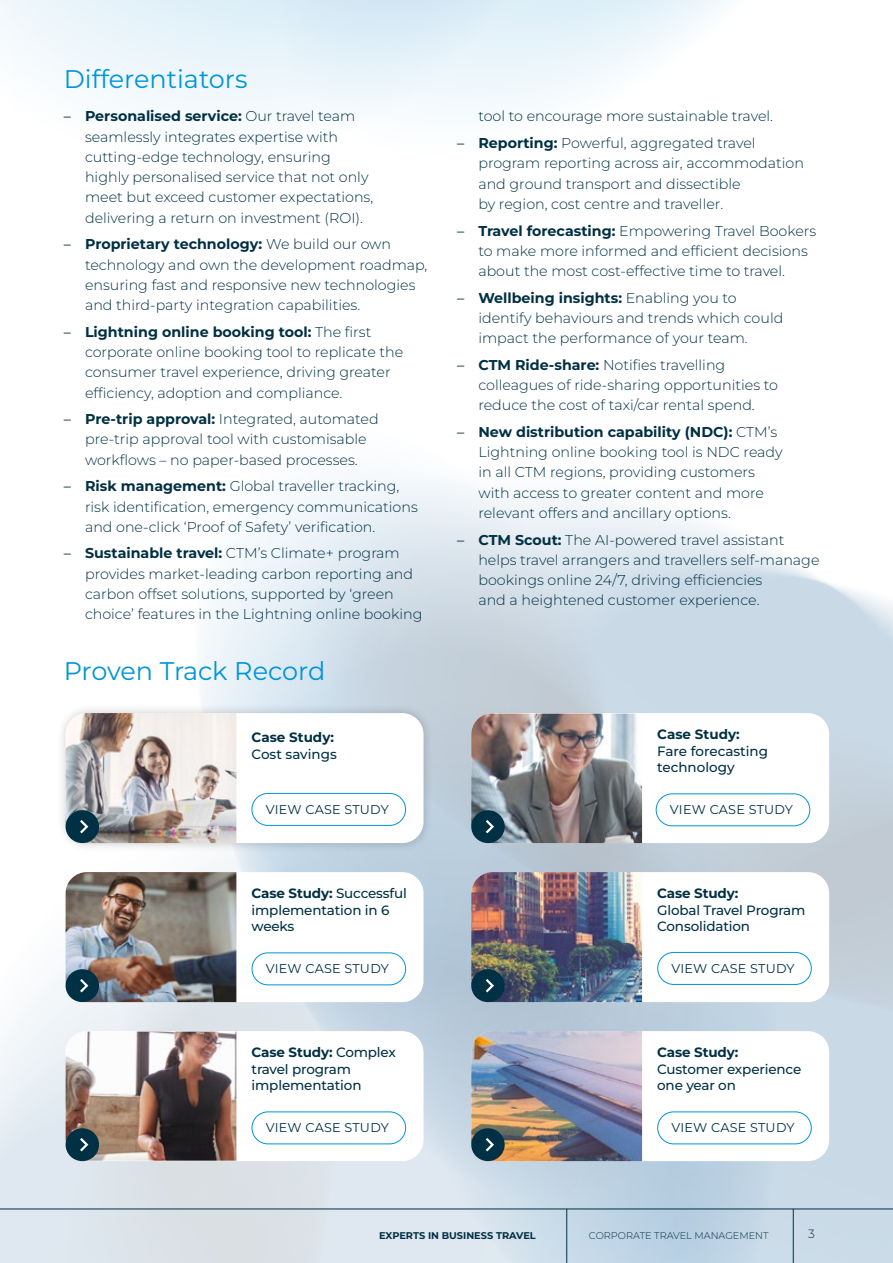
<style>
.page{position:relative;width:893px;height:1263px;background:#fff}
.page>*{position:absolute;margin:0;border:0;box-sizing:border-box;transform-origin:0 0}
.t1{font:25.5px "Montserrat";color:#0094d8}
.t2{font:300 14.25px/20.2px "Montserrat";color:#003043}
.t3{font:500 13.5px/16.5px "Montserrat";letter-spacing:-.01em;color:#003043}
.t4{font:700 13.5px "Montserrat";letter-spacing:-.005em;color:#003043}
.t5{font:12.75px "Montserrat";letter-spacing:.01em;color:#003043}
.t6{font:300 12px "Montserrat";color:#003043}
.t7{font:300 9.75px "Montserrat";color:#003043}
.t8{font:700 9.75px "Montserrat";color:#003043}
.s1{font-family:"Helvetica Neue LT Std"}
.s2{font-weight:700}
</style>
<div class="page">
<img style="left:0;top:479px;width:893px;height:784px">
<div style="left:56px;top:703px;width:377px;height:150px;background:#000;opacity:.2"></div>
<div style="left:66px;top:713px;width:357px;height:130px;background:#fff;border-radius:21px"></div>
<img style="left:66px;top:713px;width:170px;height:130px">
<div style="left:251px;top:793px;width:155px;height:33px;border:1px solid #0094d8;border-radius:16px"></div>
<div style="left:66px;top:810px;width:33px;height:33px;background:#003043;border-radius:50%"></div>
<svg style="left:80px;top:820px;width:9px;height:14px"></svg>
<div style="left:471px;top:713px;width:358px;height:130px;background:#fff;border-radius:21px"></div>
<img style="left:471px;top:713px;width:171px;height:130px">
<div style="left:656px;top:793px;width:154px;height:33px;border:1px solid #0094d8;border-radius:16px"></div>
<div style="left:471px;top:810px;width:34px;height:33px;background:#003043;border-radius:50%"></div>
<svg style="left:485px;top:820px;width:9px;height:14px"></svg>
<div style="left:66px;top:872px;width:357px;height:130px;background:#fff;border-radius:21px"></div>
<img style="left:66px;top:872px;width:170px;height:130px">
<div style="left:252px;top:952px;width:154px;height:33px;border:1px solid #0094d8;border-radius:16px"></div>
<div style="left:66px;top:969px;width:33px;height:33px;background:#003043;border-radius:50%"></div>
<svg style="left:80px;top:979px;width:9px;height:14px"></svg>
<div style="left:66px;top:1031px;width:357px;height:130px;background:#fff;border-radius:21px"></div>
<img style="left:66px;top:1031px;width:170px;height:130px">
<div style="left:252px;top:1111px;width:154px;height:33px;border:1px solid #0094d8;border-radius:16px"></div>
<div style="left:66px;top:1128px;width:33px;height:33px;background:#003043;border-radius:50%"></div>
<svg style="left:80px;top:1138px;width:9px;height:14px"></svg>
<div style="left:471px;top:1031px;width:358px;height:130px;background:#fff;border-radius:21px"></div>
<img style="left:471px;top:1031px;width:171px;height:130px">
<div style="left:657px;top:1111px;width:155px;height:33px;border:1px solid #0094d8;border-radius:16px"></div>
<div style="left:471px;top:1128px;width:34px;height:33px;background:#003043;border-radius:50%"></div>
<svg style="left:485px;top:1138px;width:9px;height:14px"></svg>
<div style="left:471px;top:872px;width:358px;height:130px;background:#fff;border-radius:21px"></div>
<img style="left:471px;top:872px;width:171px;height:130px">
<div style="left:657px;top:952px;width:155px;height:33px;border:1px solid #0094d8;border-radius:16px"></div>
<div style="left:471px;top:969px;width:34px;height:33px;background:#003043;border-radius:50%"></div>
<svg style="left:485px;top:979px;width:9px;height:14px"></svg>
<hr style="left:0;top:1208px;width:893px;height:1px;background:#003043">
<hr style="left:793px;top:1209px;width:1px;height:54px;background:#003043">
<hr style="left:566px;top:1209px;width:1px;height:54px;background:#003043">
<h1 class="t1" style="left:64px;top:62px;width:185px">Differentiators</h1>
<p class="t2" style="left:85px;top:106px;width:290px;text-indent:-21px"><span class="s1">–</span> <span class="s2">Personalised service:</span> Our travel team seamlessly integrates expertise with cutting-edge technology, ensuring highly personalised service that not only meet but exceed customer expectations, delivering a return on investment (ROI).</p>
<p class="t2" style="left:85px;top:234px;width:344px;text-indent:-21px"><span class="s1">–</span> <span class="s2">Proprietary technology:</span> We build our own technology and own the development roadmap, ensuring fast and responsive new technologies and third-party integration capabilities.</p>
<p class="t2" style="left:85px;top:321px;width:320px;text-indent:-21px"><span class="s1">–</span> <span class="s2">Lightning online booking tool:</span> The first corporate online booking tool to replicate the consumer travel experience, driving greater efficiency, adoption and compliance.</p>
<p class="t2" style="left:85px;top:408px;width:295px;text-indent:-21px"><span class="s1">–</span> <span class="s2">Pre-trip approval:</span> Integrated, automated pre-trip approval tool with customisable workflows – no paper-based processes.</p>
<p class="t2" style="left:85px;top:476px;width:334px;text-indent:-21px"><span class="s1">–</span> <span class="s2">Risk management:</span> Global traveller tracking, risk identification, emergency communications and one-click ‘Proof of Safety’ verification.</p>
<p class="t2" style="left:85px;top:543px;width:339px;text-indent:-21px"><span class="s1">–</span> <span class="s2">Sustainable travel:</span> CTM’s Climate+ program provides market-leading carbon reporting and carbon offset solutions, supported by ‘green choice’ features in the Lightning online booking</p>
<h1 class="t1" style="left:64px;top:653px;width:263px">Proven Track Record</h1>
<p class="t4" style="left:252px;top:728px;width:84px">Case Study:</p>
<p class="t3" style="left:252px;top:745px;width:87px">Cost savings</p>
<p class="t5" style="left:266px;top:800px;width:125px">VIEW CASE STUDY</p>
<p class="t3" style="left:252px;top:885px;width:157px"><span class="s2">Case Study:</span> Successful implementation in 6 weeks</p>
<p class="t5" style="left:266px;top:960px;width:125px">VIEW CASE STUDY</p>
<p class="t3" style="left:252px;top:1044px;width:146px"><span class="s2">Case Study:</span> Complex travel program implementation</p>
<p class="t5" style="left:266px;top:1119px;width:125px">VIEW CASE STUDY</p>
<p class="t2" style="left:478px;top:106px;width:296px">tool to encourage more sustainable travel.</p>
<p class="t2" style="left:478px;top:132px;width:327px;text-indent:-21px"><span class="s1">–</span> <span class="s2">Reporting:</span> Powerful, aggregated travel program reporting across air, accommodation and ground transport and dissectible<br>by region, cost centre and traveller.</p>
<p class="t2" style="left:478px;top:220px;width:339px;text-indent:-21px"><span class="s1">–</span> <span class="s2">Travel forecasting:</span> Empowering Travel Bookers to make more informed and efficient decisions about the most cost-effective time to travel.</p>
<p class="t2" style="left:478px;top:287px;width:306px;text-indent:-21px"><span class="s1">–</span> <span class="s2">Wellbeing insights:</span> Enabling you to identify behaviours and trends which could impact the performance of your team.</p>
<p class="t2" style="left:478px;top:354px;width:301px;text-indent:-21px"><span class="s1">–</span> <span class="s2">CTM Ride-share:</span> Notifies travelling colleagues of ride-sharing opportunities to reduce the cost of taxi/car rental spend.</p>
<p class="t2" style="left:478px;top:421px;width:306px;text-indent:-21px"><span class="s1">–</span> <span class="s2">New distribution capability (NDC):</span> CTM’s Lightning online booking tool is NDC ready in all CTM regions, providing customers with access to greater content and more relevant offers and ancillary options.</p>
<p class="t2" style="left:478px;top:529px;width:343px;text-indent:-21px"><span class="s1">–</span> <span class="s2">CTM Scout:</span> The AI-powered travel assistant helps travel arrangers and travellers self-manage bookings online 24/7, driving efficiencies<br>and a heightened customer experience.</p>
<p class="t4" style="left:657px;top:725px;width:84px">Case Study:</p>
<p class="t3" style="left:657px;top:742px;width:112px">Fare forecasting technology</p>
<p class="t5" style="left:670px;top:801px;width:125px">VIEW CASE STUDY</p>
<p class="t4" style="left:657px;top:884px;width:83px">Case Study:</p>
<p class="t3" style="left:657px;top:901px;width:150px">Global Travel Program<br>Consolidation</p>
<p class="t5" style="left:671px;top:959px;width:125px">VIEW CASE STUDY</p>
<p class="t4" style="left:657px;top:1043px;width:83px">Case Study:</p>
<p class="t3" style="left:657px;top:1060px;width:146px">Customer experience one year on</p>
<p class="t5" style="left:671px;top:1119px;width:125px">VIEW CASE STUDY</p>
<p class="t8" style="left:379px;top:1228px;width:158px">EXPERTS IN BUSINESS TRAVEL</p>
<p class="t7" style="left:589px;top:1229px;width:181px">CORPORATE TRAVEL MANAGEMENT</p>
<p class="t6" style="left:808px;top:1225px;width:8px">3</p>
</div>
